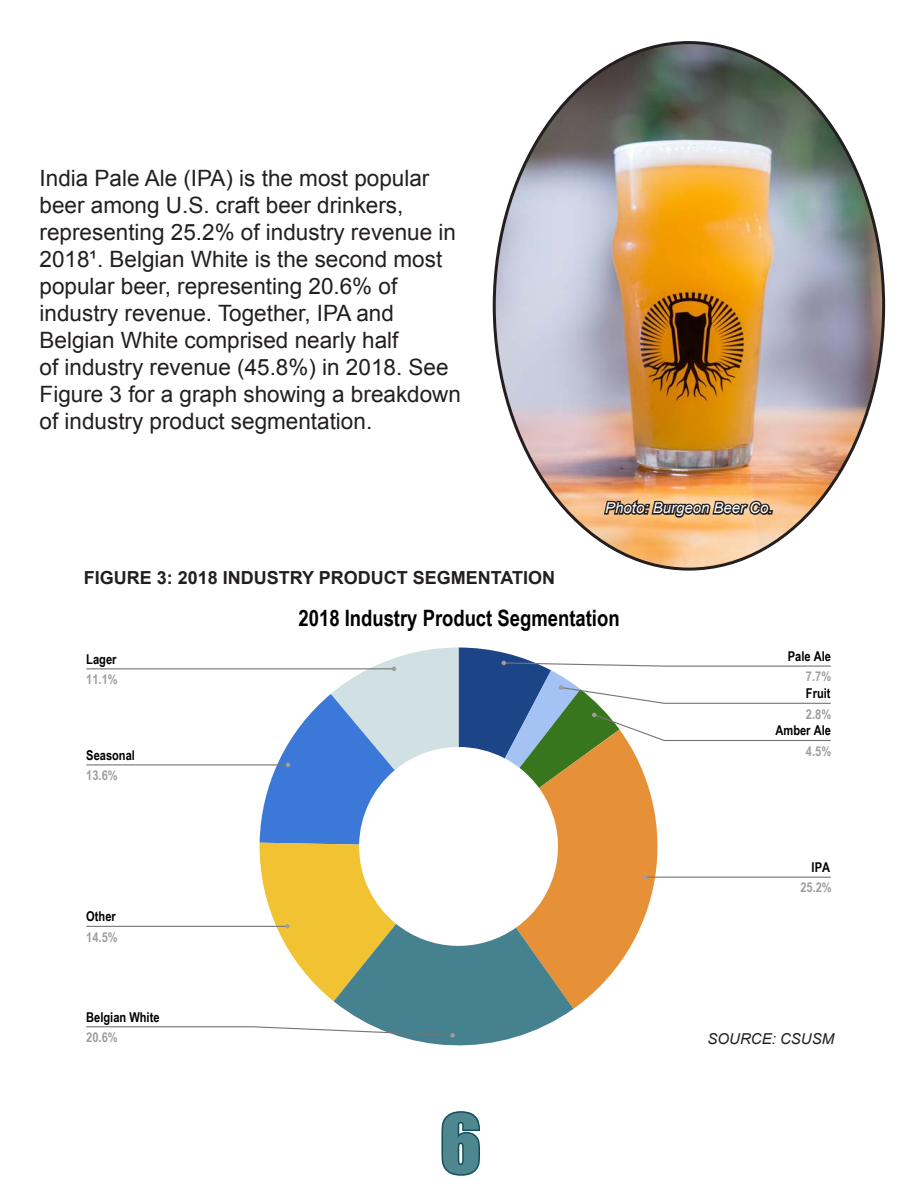
<style>
.page{position:relative;width:918px;height:1188px;background:#fff}
.page>*{position:absolute;margin:0;border:0;box-sizing:border-box;transform-origin:0 0}
.t1{font:75px "Impact";color:#4e878f}
.t2{font:22.5px/27px "Arial";color:#231f20}
.t3{font:22.5px "font 0000000022 d 80483";color:#000}
.t4{font:700 18px "Arial";color:#231f20}
.t5{font:italic 15px "Arial";color:#fff}
.t6{font:italic 15px "Arial";color:#231f20}
.t7{font:13.5px/20.2px "font 0000000022 d 80483";color:#000}
.t8{font:13.5px/20.2px "font 0000000022 d 80483";color:#9e9e9e;text-align:right}
.s1{color:#9e9e9e}
.s2{color:#000}
</style>
<div class="page">
<img style="left:494px;top:43px;width:390px;height:524px">
<svg style="left:86px;top:648px;width:745px;height:398px"></svg>
<svg style="left:602px;top:496px;width:171px;height:25px;background:#a68460"></svg>
<svg style="left:441px;top:1111px;width:39px;height:65px"></svg>
<p class="t2" style="left:40px;top:165px;width:391px">India Pale Ale (IPA) is the most popular beer among U.S. craft beer drinkers,</p>
<p class="t2" style="left:40px;top:219px;width:418px">representing 25.2% of industry revenue in<br>2018¹. Belgian White is the second most popular beer, representing 20.6% of</p>
<p class="t2" style="left:40px;top:300px;width:356px">industry revenue. Together, IPA and</p>
<p class="t2" style="left:40px;top:327px;width:360px">Belgian White comprised nearly half</p>
<p class="t2" style="left:40px;top:354px;width:423px">of industry revenue (45.8%) in 2018. See<br>Figure 3 for a graph showing a breakdown of industry product segmentation.</p>
<p class="t4" style="left:84px;top:566px;width:473px">FIGURE 3: 2018 INDUSTRY PRODUCT SEGMENTATION</p>
<p class="t5" style="left:605px;top:498px;width:169px">Photo: Burgeon Beer Co.</p>
<p class="t7" style="left:86px;top:648px;width:33px">Lager<br><span class="s1">11.1%</span></p>
<p class="t7" style="left:86px;top:744px;width:50px">Seasonal<br><span class="s1">13.6%</span></p>
<p class="t7" style="left:86px;top:906px;width:33px">Other<br><span class="s1">14.5%</span></p>
<p class="t7" style="left:86px;top:1006px;width:75px">Belgian White<br><span class="s1">20.6%</span></p>
<p class="t3" style="left:299px;top:601px;width:323px">2018 Industry Product Segmentation</p>
<p class="t1" style="left:440px;top:1086px;width:42px">6</p>
<p class="t7" style="left:788px;top:645px;width:45px;text-align:right">Pale Ale<br><span class="s1">7.7%</span></p>
<p class="t7" style="left:806px;top:683px;width:27px">Fruit<br><span class="s1">2.8%</span></p>
<p class="t7" style="left:776px;top:720px;width:57px;text-align:right">Amber Ale<br><span class="s1">4.5%</span></p>
<p class="t8" style="left:800px;top:857px;width:33px"><span class="s2">IPA<br></span>25.2%</p>
<p class="t6" style="left:708px;top:1029px;width:128px">SOURCE: CSUSM</p>
</div>
